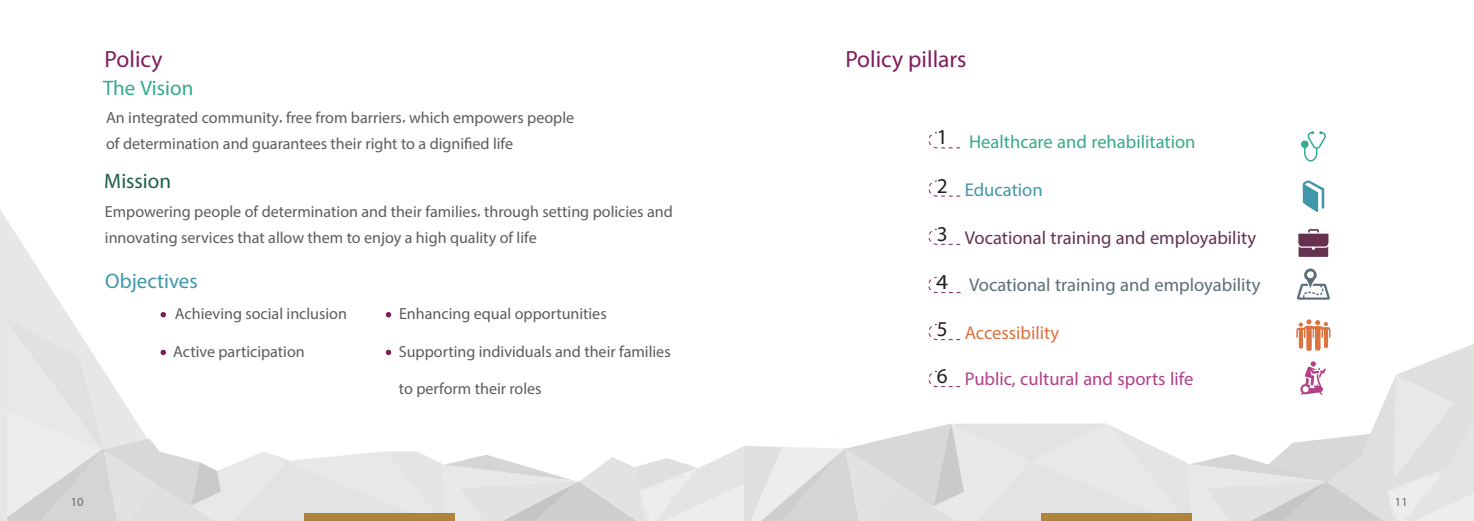
<style>
.page{position:relative;width:1474px;height:521px;background:#fff}
.page>*{position:absolute;margin:0;border:0;box-sizing:border-box;transform-origin:0 0}
.t1{font:23.54px "Myriad Pro";color:#7f1d5c}
.t2{font:21.18px "Cronos Pro";color:#231f20}
.t3{font:21.18px "Cronos Pro";color:#231f20;scale:1.11 1}
.t4{font:21px "Myriad Pro";color:#4097aa}
.t5{font:21px "Myriad Pro";color:#34ab8b}
.t6{font:21px "Myriad Pro";color:#1c5e4a}
.t7{font:18.55px "Myriad Pro";color:#65314e}
.t8{font:18.55px "Myriad Pro";color:#5a6e77}
.t9{font:18.55px "Myriad Pro";color:#b33e89}
.t10{font:18.55px "Myriad Pro";color:#34ab8b}
.t11{font:18.55px "Myriad Pro";color:#dc723e}
.t12{font:18.55px "Myriad Pro";color:#4097aa}
.t13{font:16.1px/26px "Myriad Pro";color:#5c5c5f}
.t14{font:600 12.34px "Cronos Pro";color:#676868}
.s1{font-family:"Far Two";font-weight:300}
</style>
<div class="page">
<svg style="left:0;top:210px;width:66px;height:311px;fill:#e6e7e6"></svg>
<svg style="left:1298px;top:229px;width:30px;height:28px"></svg>
<svg style="left:1297px;top:268px;width:32px;height:32px"></svg>
<svg style="left:1301px;top:131px;width:24px;height:31px"></svg>
<svg style="left:1302px;top:180px;width:22px;height:32px"></svg>
<svg style="left:928px;top:132px;width:32px;height:16px"></svg>
<svg style="left:928px;top:181px;width:32px;height:15px"></svg>
<svg style="left:928px;top:229px;width:32px;height:16px"></svg>
<svg style="left:928px;top:277px;width:32px;height:16px"></svg>
<svg style="left:7px;top:312px;width:1467px;height:209px"></svg>
<h1 class="t1" style="left:105px;top:45px;width:59px">Policy</h1>
<h3 class="t5" style="left:103px;top:75px;width:92px">The Vision</h3>
<p class="t13" style="left:472px;top:105px;width:103px;text-indent:-366px">An integrated community<span class="s1">,</span> free from barriers<span class="s1">,</span> which empowers people ed life</p>
<p class="t13" style="left:106px;top:131px;width:359px">of determination and guarantees their right to a digni</p>
<h3 class="t6" style="left:104px;top:168px;width:68px">Mission</h3>
<p class="t13" style="left:105px;top:198px;width:569px">Empowering people of determination and their families<span class="s1">,</span> through setting policies and innovating services that allow them to enjoy a high quality of life</p>
<h3 class="t4" style="left:105px;top:268px;width:94px">Objectives</h3>
<p class="t13" style="left:175px;top:300px;width:173px">Achieving social inclusion</p>
<p class="t13" style="left:173px;top:338px;width:133px">Active participation</p>
<p class="t13" style="left:399px;top:300px;width:209px">Enhancing equal opportunities</p>
<p class="t13" style="left:399px;top:338px;width:273px">Supporting individuals and their families</p>
<p class="t13" style="left:399px;top:375px;width:144px">to perform their roles</p>
<p class="t14" style="left:71px;top:495px;width:14px">10</p>
<h1 class="t1" style="left:845px;top:45px;width:123px">Policy pillars</h1>
<h2 class="t2" style="left:937px;top:124px;width:12px">1</h2>
<h2 class="t2" style="left:937px;top:172px;width:12px">2</h2>
<h2 class="t2" style="left:937px;top:221px;width:12px">3</h2>
<h2 class="t3" style="left:936px;top:269px;width:12px">4</h2>
<h2 class="t2" style="left:937px;top:316px;width:12px">5</h2>
<h2 class="t2" style="left:937px;top:363px;width:12px">6</h2>
<p class="t10" style="left:969px;top:130px;width:228px">Healthcare and rehabilitation</p>
<p class="t12" style="left:964px;top:179px;width:79px">Education</p>
<p class="t7" style="left:964px;top:226px;width:293px">Vocational training and employability</p>
<p class="t8" style="left:969px;top:274px;width:293px">Vocational training and employability</p>
<p class="t11" style="left:964px;top:321px;width:96px">Accessibility</p>
<p class="t9" style="left:964px;top:367px;width:230px">Public, cultural and sports life</p>
<p class="t14" style="left:1394px;top:495px;width:14px">11</p>
</div>
